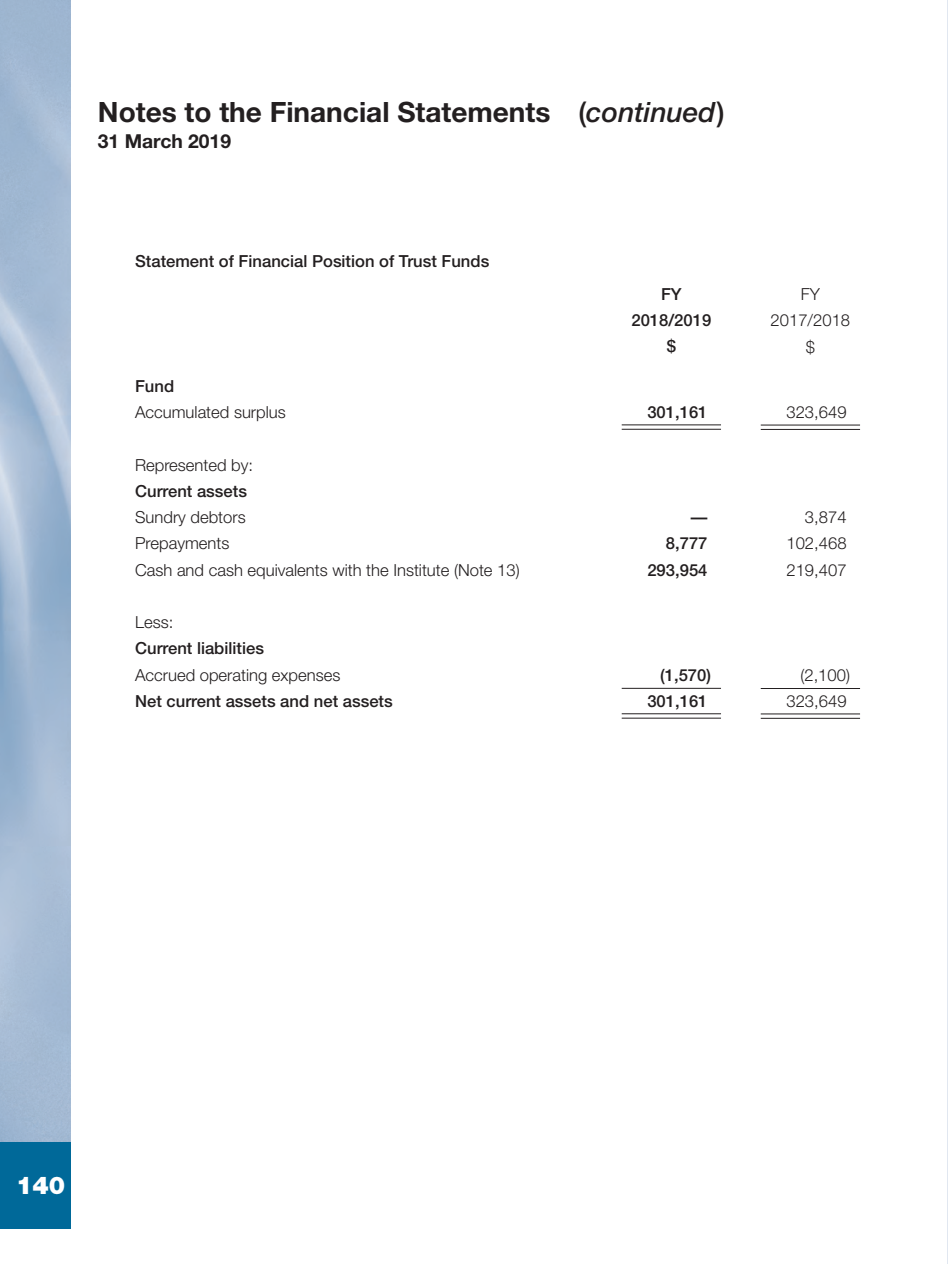
<style>
.page{position:relative;width:948px;height:1264px;background:#fff}
.page>*{position:absolute;margin:0;border:0;box-sizing:border-box;transform-origin:0 0}
.FinancialSt_Title{font:700 28px "Helvetica Neue";color:#231f20}
.t1{font:900 24.5px "Helvetica Neue";color:#fff}
.Financial_Title_2nd{font:700 19.25px "Helvetica Neue";color:#231f20}
.Table_45Light{font:300 16.62px "Helvetica Neue";color:#231f20}
.Table_45Light-2{font:500 16.62px "Helvetica Neue";color:#231f20}
.Body_tab_2{font:500 16.62px "Helvetica Neue";color:#231f20}
.Table_65Medium{font:500 16.62px "Helvetica Neue";color:#231f20}
.Table_45Light_rule_3{font:300 16.62px "Helvetica Neue";color:#231f20}
.Table_65Mediumrule_3{font:500 16.62px "Helvetica Neue";color:#231f20}
.Table_65Medium_rule{font:500 16.62px "Helvetica Neue";color:#231f20}
.s1{font-weight:500}
.s2{font-weight:500;font-style:italic}
</style>
<div class="page">
<hr style="left:947px;top:0;width:1px;height:1263px;background:#e1e7f0">
<div style="left:0;top:1142px;width:70px;height:86px;background:#006999"></div>
<hr style="left:621px;top:424px;width:99px;height:1px;background:#231f20">
<hr style="left:621px;top:429px;width:99px;height:1px;background:#231f20">
<hr style="left:760px;top:424px;width:99px;height:1px;background:#231f20">
<hr style="left:760px;top:429px;width:99px;height:1px;background:#231f20">
<hr style="left:621px;top:688px;width:99px;height:1px;background:#231f20">
<hr style="left:621px;top:713px;width:99px;height:1px;background:#231f20">
<hr style="left:621px;top:717px;width:99px;height:1px;background:#231f20">
<hr style="left:760px;top:688px;width:99px;height:1px;background:#231f20">
<hr style="left:760px;top:713px;width:99px;height:1px;background:#231f20">
<hr style="left:760px;top:718px;width:99px;height:1px;background:#231f20">
<p class="FinancialSt_Title" style="left:98px;top:94px;width:628px">Notes to the Financial Statements <span class="s1">(</span><span class="s2">continued</span><span class="s1">)</span></p>
<p class="Financial_Title_2nd" style="left:98px;top:129px;width:135px">31 March 2019</p>
<p class="Body_tab_2" style="left:135px;top:251px;width:355px">Statement of Financial Position of Trust Funds</p>
<p class="Table_65Medium" style="left:660px;top:284px;width:22px">FY</p>
<p class="Table_45Light" style="left:800px;top:284px;width:21px">FY</p>
<p class="Table_65Medium" style="left:631px;top:310px;width:81px">2018/2019</p>
<p class="Table_45Light" style="left:770px;top:310px;width:81px">2017/2018</p>
<p class="Table_65Medium" style="left:666px;top:336px;width:11px">$</p>
<p class="Table_45Light" style="left:805px;top:336px;width:11px">$</p>
<p class="Table_45Light-2" style="left:135px;top:376px;width:41px">Fund</p>
<p class="Table_45Light" style="left:135px;top:402px;width:152px">Accumulated surplus</p>
<p class="Table_65Mediumrule_3" style="left:647px;top:402px;width:62px">301,161</p>
<p class="Table_45Light_rule_3" style="left:786px;top:402px;width:62px">323,649</p>
<p class="Table_45Light" style="left:135px;top:454px;width:119px">Represented by:</p>
<p class="Table_45Light-2" style="left:135px;top:481px;width:113px">Current assets</p>
<p class="Table_45Light" style="left:135px;top:507px;width:112px">Sundry debtors</p>
<p class="Table_65Medium" style="left:690px;top:507px;width:18px">—</p>
<p class="Table_45Light" style="left:804px;top:507px;width:43px">3,874</p>
<p class="Table_45Light" style="left:135px;top:533px;width:96px">Prepayments</p>
<p class="Table_65Medium" style="left:665px;top:533px;width:43px">8,777</p>
<p class="Table_45Light" style="left:786px;top:533px;width:62px">102,468</p>
<p class="Table_45Light" style="left:135px;top:559px;width:386px">Cash and cash equivalents with the Institute (Note 13)</p>
<p class="Table_65Medium" style="left:647px;top:559px;width:62px">293,954</p>
<p class="Table_45Light" style="left:786px;top:559px;width:62px">219,407</p>
<p class="Table_45Light" style="left:135px;top:612px;width:40px">Less:</p>
<p class="Table_45Light-2" style="left:135px;top:638px;width:130px">Current liabilities</p>
<p class="Table_45Light" style="left:135px;top:664px;width:207px">Accrued operating expenses</p>
<p class="Table_65Medium" style="left:660px;top:665px;width:52px">(1,570)</p>
<p class="Table_45Light" style="left:800px;top:664px;width:51px">(2,100)</p>
<p class="Table_45Light-2" style="left:135px;top:691px;width:259px">Net current assets and net assets</p>
<p class="Table_65Medium_rule" style="left:647px;top:691px;width:62px">301,161</p>
<p class="Table_45Light_rule_3" style="left:786px;top:691px;width:62px">323,649</p>
<h2 class="t1" style="left:16px;top:1170px;width:51px">140</h2>
</div>
